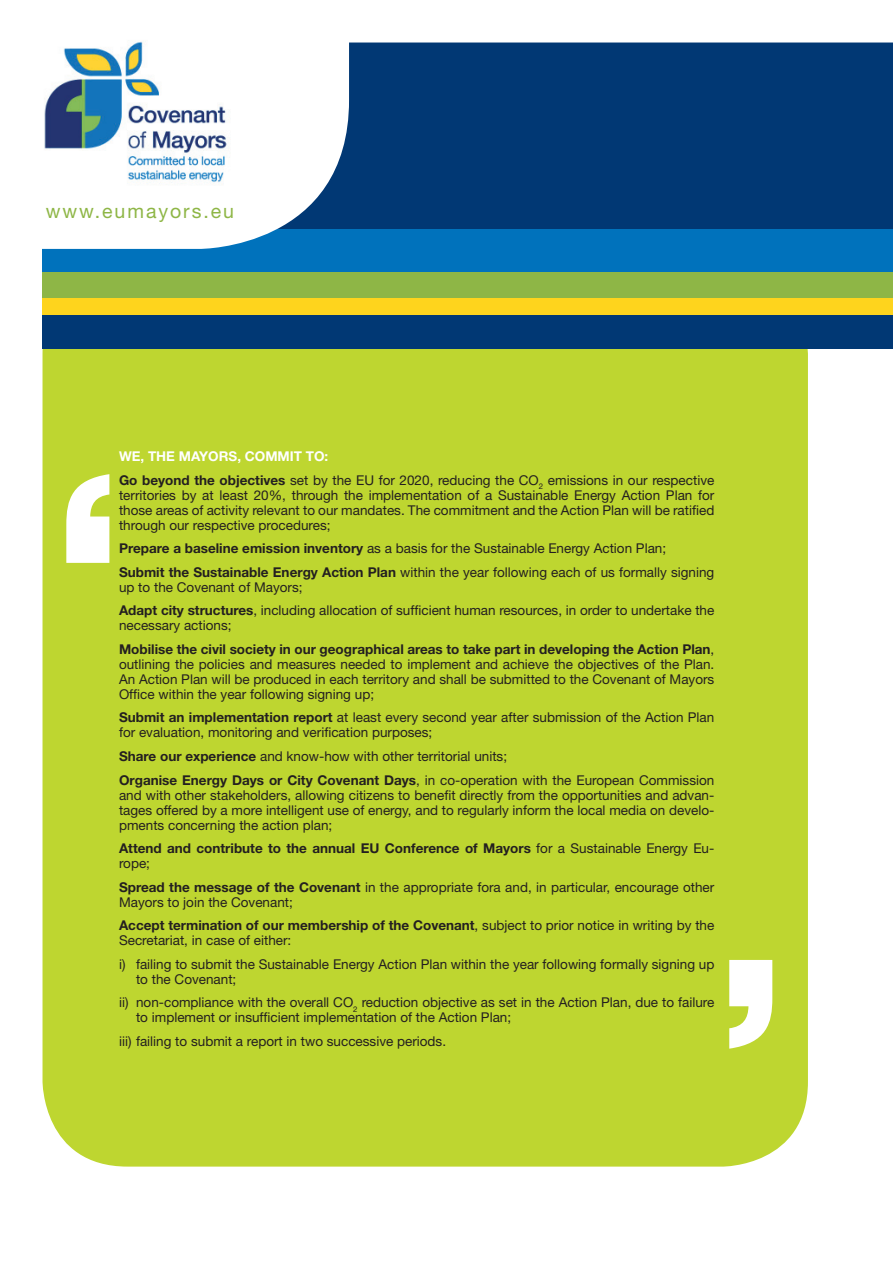
<style>
.page{position:relative;width:893px;height:1263px;background:#fff}
.page>*{position:absolute;margin:0;border:0;box-sizing:border-box;transform-origin:0 0}
.t1{font:19.5px "Helvetica Neue";letter-spacing:.1em;color:#8eb646}
.t2{font:13.5px/15px "Helvetica Neue";color:#231f20}
.t3{font:700 13.5px/23.5px "Helvetica Neue";color:#231f20}
.s1{font-weight:700;color:#fff}
.s2{font-weight:700}
.s3{font-weight:400}
</style>
<div class="page">
<div style="left:43px;top:269px;width:765px;height:897px;background:#bed630;border-radius:85px"></div>
<div style="left:349px;top:43px;width:544px;height:187px;background:#013874"></div>
<div style="left:43px;top:315px;width:850px;height:34px;background:#013874"></div>
<div style="left:43px;top:298px;width:850px;height:17px;background:#fed41d"></div>
<div style="left:43px;top:272px;width:850px;height:26px;background:#8eb646"></div>
<div style="left:43px;top:230px;width:850px;height:42px;background:#0072bc"></div>
<svg style="left:42px;top:107px;width:307px;height:142px"></svg>
<svg style="left:66px;top:474px;width:43px;height:89px"></svg>
<svg style="left:729px;top:960px;width:43px;height:89px"></svg>
<img style="left:42px;top:41px;width:200px;height:154px">
<h1 class="t1" style="left:46px;top:204px;width:190px">www.eumayors.eu</h1>
<p class="t2" style="left:119px;top:446px;width:597px;line-height:23.5px"><span class="s1">WE, THE MAYORS, COMMIT TO:<br></span><span class="s2">Go beyond the objectives</span> set by the EU for 2020, reducing the CO<sub>2</sub> emissions in our respective</p>
<p class="t2" style="left:119px;top:489px;width:597px;text-align:justify">territories by at least 20%, through the implementation of a Sustainable Energy Action Plan for those areas of activity relevant to our mandates. The commitment and the Action Plan will be ratified through our respective procedures;</p>
<p class="t2" style="left:119px;top:538px;width:597px;line-height:23.5px"><span class="s2">Prepare a baseline emission inventory</span> as a basis for the Sustainable Energy Action Plan;<br><span class="s2">Submit the Sustainable Energy Action Plan</span> within the year following each of us formally signing</p>
<p class="t2" style="left:119px;top:577px;width:597px;line-height:23.5px">up to the Covenant of Mayors;<br><span class="s2">Adapt city structures</span>, including allocation of sufficient human resources, in order to undertake the</p>
<p class="t3" style="left:119px;top:615px;width:597px"><span class="s3">necessary actions;<br></span>Mobilise the civil society in our geographical areas to take part in developing the Action Plan<span class="s3">,</span></p>
<p class="t2" style="left:119px;top:658px;width:597px;text-align:justify">outlining the policies and measures needed to implement and achieve the objectives of the Plan.<br>An Action Plan will be produced in each territory and shall be submitted to the Covenant of Mayors Office within the year following signing up;</p>
<p class="t2" style="left:119px;top:711px;width:597px"><span class="s2">Submit an implementation report</span> at least every second year after submission of the Action Plan for evaluation, monitoring and verification purposes;</p>
<p class="t2" style="left:119px;top:746px;width:597px;line-height:23.5px"><span class="s2">Share our experience</span> and know-how with other territorial units;<br><span class="s2">Organise Energy Days or City Covenant Days</span>, in co-operation with the European Commission</p>
<p class="t2" style="left:119px;top:788px;width:597px;text-align:justify">and with other stakeholders, allowing citizens to benefit directly from the opportunities and advan&shy;tages offered by a more intelligent use of energy, and to regularly inform the local media on develo&shy;pments concerning the action plan;</p>
<p class="t3" style="left:119px;top:842px;width:597px;line-height:15px">Attend and contribute to the annual EU Conference of Mayors <span class="s3">for a Sustainable Energy Eu&shy;rope;</span></p>
<p class="t2" style="left:119px;top:880px;width:597px"><span class="s2">Spread the message of the Covenant</span> in the appropriate fora and, in particular, encourage other<br>Mayors to join the Covenant;</p>
<p class="t2" style="left:119px;top:919px;width:597px"><span class="s2">Accept termination of our membership of the Covenant</span>, subject to prior notice in writing by the<br>Secretariat, in case of either:</p>
<p class="t2" style="left:136px;top:957px;width:580px;text-indent:-17px">i) failing to submit the Sustainable Energy Action Plan within the year following formally signing up to the Covenant;</p>
<p class="t2" style="left:136px;top:996px;width:580px;text-indent:-17px">ii) non-compliance with the overall CO<sub>2</sub> reduction objective as set in the Action Plan, due to failure to implement or insufficient implementation of the Action Plan;</p>
<p class="t2" style="left:119px;top:1034px;width:329px">iii) failing to submit a report in two successive periods.</p>
</div>
